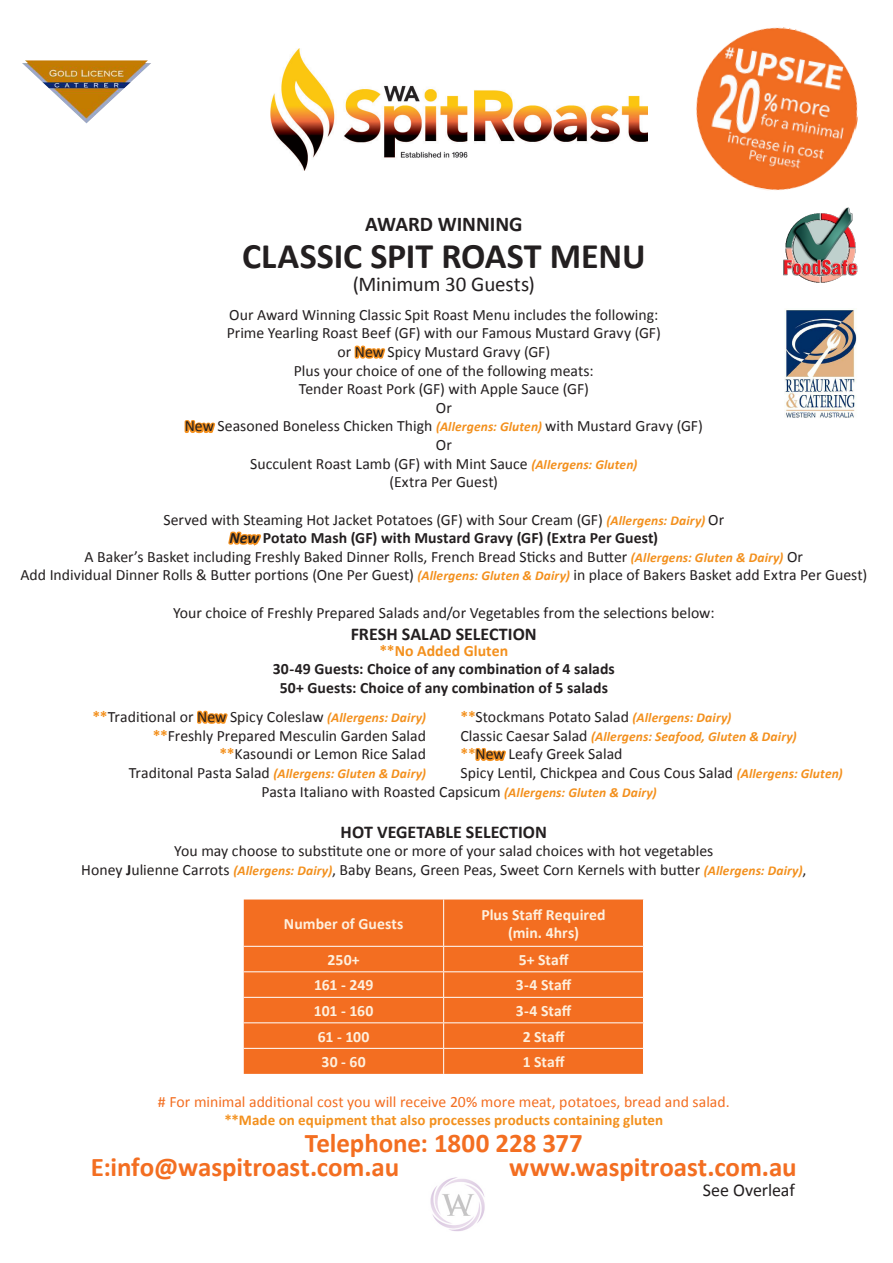
<style>
.page{position:relative;width:893px;height:1263px;background:#fff}
.page>*{position:absolute;margin:0;border:0;box-sizing:border-box;transform-origin:0 0}
.Heading_01{font:700 36px "Calibri";letter-spacing:-.005em;color:#231f20}
.Body_Copy_02{font:700 27px "Calibri";letter-spacing:-.005em;color:#f36e21}
.Heading_02{font:21px "Calibri";letter-spacing:-.01em;color:#231f20}
.Heading_02-2{font:700 21px "Calibri";color:#231f20}
.Body_Copy_01{font:700 18px "Calibri";color:#231f20}
.Heading_02-3{font:700 18px "Calibri";color:#231f20}
.Body_Copy_02-2{font:18px "Calibri";letter-spacing:-.005em;color:#231f20}
.Body_Copy_01-2{font:15.75px/18.6px "Calibri";color:#231f20;text-align:center}
.Body_Copy_02-3{font:15.75px/18.6px "Calibri";color:#231f20;text-align:center}
.Body_Copy_01-3{font:700 15.75px/18.6px "Calibri";color:#fef0de;text-align:center}
.Heading_02-4{font:700 15.75px/18.6px "Calibri";letter-spacing:.005em;color:#231f20;text-align:center}
.Body_Copy_02-4{font:15.75px "Calibri";color:#f36e21}
.Body_Copy_01-4{font:700 15.75px "Calibri";letter-spacing:.005em;color:#231f20}
.Body_Copy_02-5{font:700 15px "Calibri";letter-spacing:.005em;color:#f3901d}
.Body_Copy_01-5{font:italic 700 13.5px "Calibri";letter-spacing:.01em;color:#f3901d}
.s1{font-weight:700;font-style:italic;font-size:13.5px;color:#f3901d}
.s2{font-style:italic}
.s3{color:#f3901d}
.s4{font-weight:700;color:#f3901d}
.s5{font-weight:400;font-style:normal;font-size:15.75px;color:#231f20}
.s6{font-weight:700}
</style>
<div class="page">
<img style="left:783px;top:207px;width:74px;height:75px">
<img style="left:785px;top:308px;width:72px;height:110px">
<img style="left:22px;top:60px;width:129px;height:63px">
<img style="left:271px;top:48px;width:376px;height:122px">
<img style="left:430px;top:1177px;width:55px;height:55px">
<svg style="left:354px;top:345px;width:32px;height:14px"></svg>
<svg style="left:184px;top:420px;width:32px;height:14px"></svg>
<svg style="left:228px;top:531px;width:33px;height:15px"></svg>
<svg style="left:197px;top:710px;width:31px;height:14px"></svg>
<svg style="left:475px;top:748px;width:31px;height:13px"></svg>
<div style="left:244px;top:899px;width:399px;height:175px;background:#f36e21"></div>
<hr style="left:443px;top:899px;width:1px;height:47px;background:#fff">
<hr style="left:244px;top:946px;width:200px;height:1px;background:#fff">
<hr style="left:444px;top:946px;width:200px;height:1px;background:#fff">
<hr style="left:244px;top:971px;width:200px;height:1px;background:#fff">
<hr style="left:444px;top:971px;width:200px;height:1px;background:#fff">
<hr style="left:244px;top:997px;width:200px;height:1px;background:#fff">
<hr style="left:444px;top:997px;width:200px;height:1px;background:#fff">
<hr style="left:244px;top:1022px;width:200px;height:1px;background:#fff">
<hr style="left:444px;top:1022px;width:200px;height:1px;background:#fff">
<hr style="left:244px;top:1048px;width:200px;height:1px;background:#fff">
<hr style="left:444px;top:1048px;width:200px;height:1px;background:#fff">
<svg style="left:443px;top:947px;width:1px;height:127px"></svg>
<img style="left:696px;top:27px;width:162px;height:164px">
<p class="Heading_02-2" style="left:365px;top:210px;width:159px">AWARD WINNING</p>
<p class="Heading_01" style="left:242px;top:233px;width:405px">CLASSIC SPIT ROAST MENU</p>
<p class="Heading_02" style="left:353px;top:270px;width:183px">(Minimum 30 Guests)</p>
<p class="Body_Copy_01-2" style="left:229px;top:305px;width:431px">Our Award Winning Classic Spit Roast Menu includes the following:</p>
<p class="Body_Copy_02-3" style="left:227px;top:324px;width:436px">Prime Yearling Roast Beef (GF) with our Famous Mustard Gravy (GF) or New Spicy Mustard Gravy (GF)</p>
<p class="Body_Copy_02-3" style="left:294px;top:361px;width:301px">Plus your choice of one of the following meats:</p>
<p class="Body_Copy_02-3" style="left:299px;top:380px;width:292px">Tender Roast Pork (GF) with Apple Sauce (GF)</p>
<p class="Body_Copy_02-3" style="left:436px;top:398px;width:18px">Or</p>
<p class="Body_Copy_02-3" style="left:185px;top:417px;width:520px">New Seasoned Boneless Chicken Thigh <span class="s1">(Allergens: Gluten)</span> with Mustard Gravy (GF)</p>
<p class="Body_Copy_02-3" style="left:436px;top:436px;width:18px">Or</p>
<p class="Body_Copy_02-3" style="left:250px;top:454px;width:389px">Succulent Roast Lamb (GF) with Mint Sauce <span class="s1">(Allergens: Gluten)</span></p>
<p class="Body_Copy_02-3" style="left:390px;top:473px;width:110px">(Extra Per Guest)</p>
<p class="Body_Copy_01-2" style="left:163px;top:510px;width:562px">Served with Steaming Hot Jacket Potatoes (GF) with Sour Cream (GF) <span class="s1">(Allergens: Dairy)</span> Or</p>
<p class="Body_Copy_01-4" style="left:229px;top:528px;width:430px"><span class="s2">New</span> Potato Mash (GF) with Mustard Gravy (GF) (Extra Per Guest)</p>
<p class="Body_Copy_01-2" style="left:85px;top:547px;width:720px">A Baker’s Basket including Freshly Baked Dinner Rolls, French Bread Sticks and Butter <span class="s1">(Allergens: Gluten &amp; Dairy)</span> Or</p>
<p class="Body_Copy_01-2" style="left:20px;top:566px;width:848px">Add Individual Dinner Rolls &amp; Butter portions (One Per Guest) <span class="s1">(Allergens: Gluten &amp; Dairy)</span> in place of Bakers Basket add Extra Per Guest)</p>
<p class="Body_Copy_01-2" style="left:173px;top:603px;width:543px">Your choice of Freshly Prepared Salads and/or Vegetables from the selections below:</p>
<p class="Heading_02-3" style="left:351px;top:622px;width:187px">FRESH SALAD SELECTION</p>
<p class="Heading_02-4" style="left:273px;top:641px;width:344px"><span class="s3">**No Added Gluten<br></span>30-49 Guests: Choice of any combination of 4 salads<br>50+ Guests: Choice of any combination of 5 salads</p>
<p class="Body_Copy_01-2" style="left:92px;top:708px;width:335px"><span class="s4">**</span>Traditional or New Spicy Coleslaw <span class="s1">(Allergens: Dairy)</span></p>
<p class="Body_Copy_01-2" style="left:460px;top:708px;width:272px"><span class="s4">**</span>Stockmans Potato Salad <span class="s1">(Allergens: Dairy)</span></p>
<p class="Body_Copy_01-2" style="left:153px;top:726px;width:275px"><span class="s4">**</span>Freshly Prepared Mesculin Garden Salad</p>
<p class="Body_Copy_01-5" style="left:460px;top:728px;width:338px"><span class="s5">Classic Caesar Salad</span> (Allergens: Seafood, Gluten &amp; Dairy)</p>
<p class="Body_Copy_01-2" style="left:219px;top:745px;width:208px"><span class="s4">**</span>Kasoundi or Lemon Rice Salad</p>
<p class="Body_Copy_01-2" style="left:460px;top:745px;width:163px"><span class="s4">**</span>New Leafy Greek Salad</p>
<p class="Body_Copy_01-5" style="left:129px;top:765px;width:299px"><span class="s5">Traditonal Pasta Salad</span> (Allergens: Gluten &amp; Dairy)</p>
<p class="Body_Copy_01-2" style="left:460px;top:763px;width:384px">Spicy Lentil, Chickpea and Cous Cous Salad <span class="s1">(Allergens: Gluten)</span></p>
<p class="Body_Copy_01-2" style="left:261px;top:782px;width:397px">Pasta Italiano with Roasted Capsicum <span class="s1">(Allergens: Gluten &amp; Dairy)</span></p>
<p class="Body_Copy_01" style="left:341px;top:820px;width:208px">HOT VEGETABLE SELECTION</p>
<p class="Body_Copy_01-2" style="left:81px;top:842px;width:726px">You may choose to substitute one or more of your salad choices with hot vegetables<br>Honey <span class="s6">J</span>ulienne Carrots <span class="s1">(Allergens: Dairy)</span>, Baby Beans, Green Peas, Sweet Corn Kernels with butter <span class="s1">(Allergens: Dairy)</span>,</p>
<p class="Body_Copy_01-3" style="left:284px;top:914px;width:121px">Number of Guests</p>
<p class="Body_Copy_01-3" style="left:481px;top:905px;width:126px">Plus Staff Required (min. 4hrs)</p>
<p class="Body_Copy_01-3" style="left:328px;top:950px;width:34px">250+</p>
<p class="Body_Copy_01-3" style="left:519px;top:950px;width:51px">5+ Staff</p>
<p class="Body_Copy_01-3" style="left:314px;top:976px;width:61px">161 - 249</p>
<p class="Body_Copy_01-3" style="left:516px;top:976px;width:57px">3-4 Staff</p>
<p class="Body_Copy_01-3" style="left:314px;top:1001px;width:61px">101 - 160</p>
<p class="Body_Copy_01-3" style="left:516px;top:1001px;width:57px">3-4 Staff</p>
<p class="Body_Copy_01-3" style="left:318px;top:1027px;width:53px">61 - 100</p>
<p class="Body_Copy_01-3" style="left:523px;top:1027px;width:43px">2 Staff</p>
<p class="Body_Copy_01-3" style="left:322px;top:1052px;width:46px">30 - 60</p>
<p class="Body_Copy_01-3" style="left:523px;top:1052px;width:43px">1 Staff</p>
<p class="Body_Copy_02-4" style="left:158px;top:1091px;width:573px"># For minimal additional cost you will receive 20% more meat, potatoes, bread and salad.</p>
<p class="Body_Copy_02-5" style="left:224px;top:1111px;width:440px">**Made on equipment that also processes products containing gluten</p>
<p class="Body_Copy_02" style="left:305px;top:1126px;width:280px">Telephone: 1800 228 377</p>
<p class="Body_Copy_02" style="left:91px;top:1150px;width:310px">E:info@waspitroast.com.au</p>
<p class="Body_Copy_02" style="left:509px;top:1150px;width:289px">www.waspitroast.com.au</p>
<p class="Body_Copy_02-2" style="left:703px;top:1178px;width:94px">See Overleaf</p>
</div>
